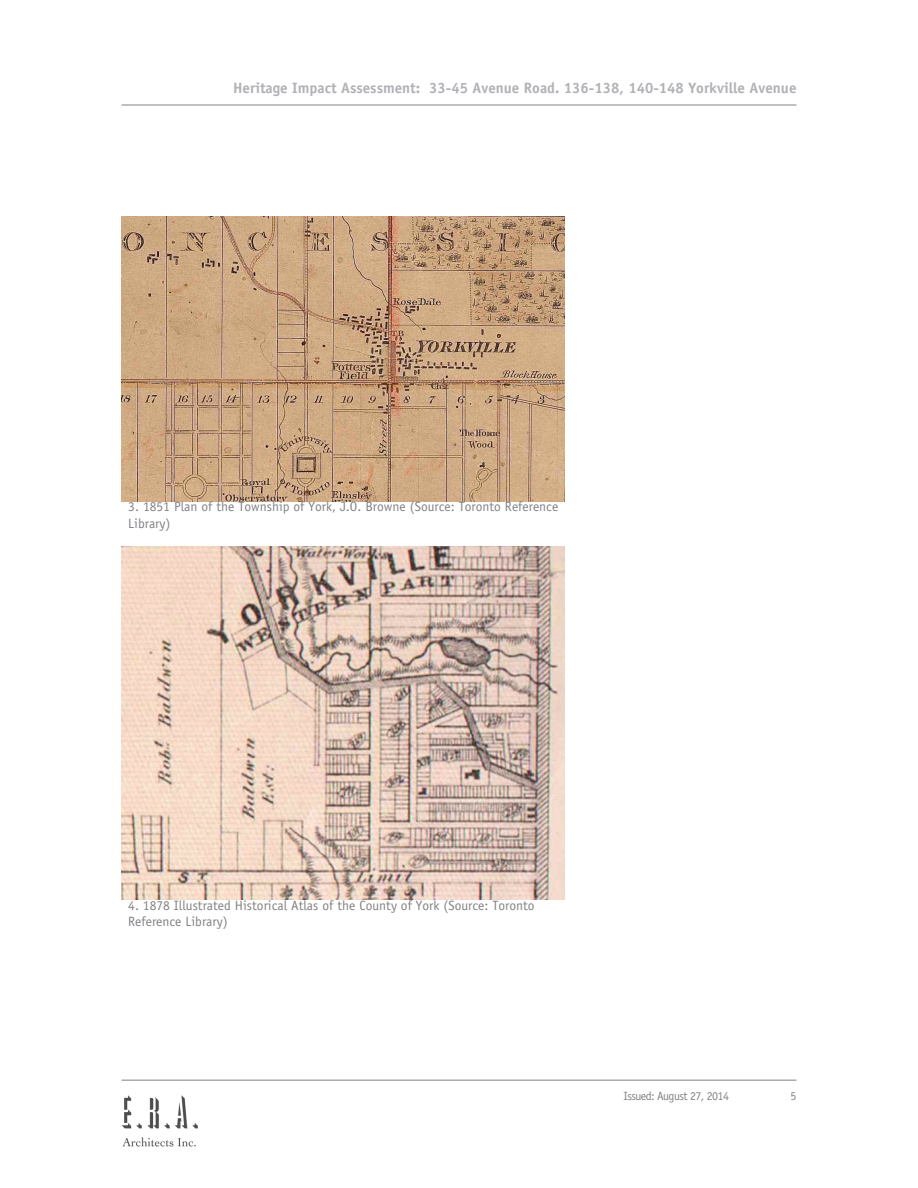
<style>
.page{position:relative;width:918px;height:1188px;background:#fff}
.page>*{position:absolute;margin:0;border:0;box-sizing:border-box;transform-origin:0 0}
.t1{font:700 15px "Officina Sans";color:#b1b2b6}
.t2{font:13.5px/16.2px "Officina Sans";color:#808285}
.t3{font:12px "Officina Sans";letter-spacing:-.05em;color:#838588}
</style>
<div class="page">
<hr style="left:122px;top:105px;width:674px;height:1px;background:#808285">
<hr style="left:122px;top:1080px;width:674px;height:1px;background:#808285">
<img style="left:121px;top:1095px;width:77px;height:52px">
<img style="left:122px;top:216px;width:443px;height:285px">
<img style="left:122px;top:546px;width:443px;height:353px">
<p class="t1" style="left:233px;top:79px;width:565px">Heritage Impact Assessment: 33-45 Avenue Road. 136-138, 140-148 Yorkville Avenue</p>
<p class="t2" style="left:128px;top:499px;width:432px">3. 1851 Plan of the Township of York, J.O. Browne (Source: Toronto Reference<br>Library)</p>
<p class="t2" style="left:128px;top:897px;width:408px">4. 1878 Illustrated Historical Atlas of the County of York (Source: Toronto<br>Reference Library)</p>
<p class="t3" style="left:624px;top:1088px;width:107px">Issued: August 27, 2014</p>
<p class="t3" style="left:791px;top:1088px;width:7px">5</p>
</div>
